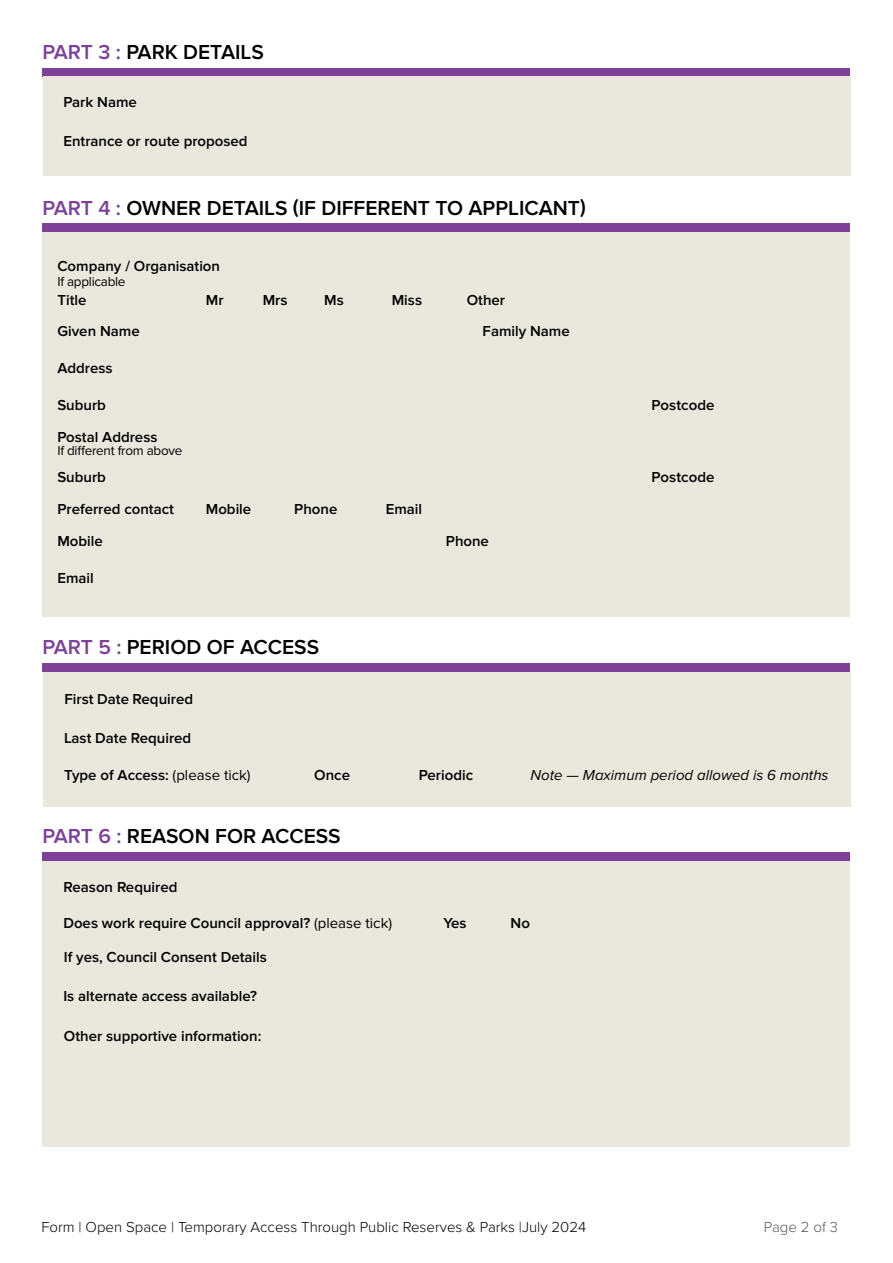
<style>
.page{position:relative;width:893px;height:1263px;background:#fff}
.page>*{position:absolute;margin:0;border:0;box-sizing:border-box;transform-origin:0 0}
.t1{font:600 21px "Proxima Nova";color:#000}
.t2{font:600 15px "Proxima Nova";color:#000}
.t3{font:300 15px "Proxima Nova";color:#000}
.t4{font:italic 15px "Proxima Nova";color:#000}
.t5{font:300 15px "Proxima Nova";color:#58595b}
.t6{font:13.5px "Proxima Nova";letter-spacing:-.02em;color:#000}
.s1{color:#7d4199}
.s2{font-weight:400}
</style>
<div class="page">
<div style="left:43px;top:663px;width:807px;height:9px;background:#7d4199"></div>
<div style="left:43px;top:68px;width:807px;height:9px;background:#7d4199"></div>
<div style="left:43px;top:224px;width:807px;height:8px;background:#7d4199"></div>
<div style="left:43px;top:76px;width:807px;height:100px;background:#eae7dd"></div>
<div style="left:42px;top:232px;width:808px;height:384px;background:#eae7dd"></div>
<div style="left:43px;top:673px;width:808px;height:134px;background:#eae7dd"></div>
<div style="left:43px;top:852px;width:807px;height:9px;background:#7d4199"></div>
<div style="left:43px;top:861px;width:807px;height:285px;background:#eae7dd"></div>
<h1 class="t1" style="left:43px;top:40px;width:223px"><span class="s1">PART 3 :</span> PARK DETAILS</h1>
<p class="t2" style="left:63px;top:94px;width:75px">Park Name</p>
<p class="t2" style="left:63px;top:132px;width:186px">Entrance or route proposed</p>
<h1 class="t1" style="left:43px;top:196px;width:545px"><span class="s1">PART 4 :</span> OWNER DETAILS (IF DIFFERENT TO APPLICANT)</h1>
<p class="t2" style="left:57px;top:257px;width:164px">Company / Organisation</p>
<p class="t6" style="left:57px;top:273px;width:70px">If applicable</p>
<p class="t2" style="left:57px;top:292px;width:31px">Title</p>
<p class="t2" style="left:206px;top:292px;width:19px">Mr</p>
<p class="t2" style="left:263px;top:292px;width:26px">Mrs</p>
<p class="t2" style="left:324px;top:292px;width:21px">Ms</p>
<p class="t2" style="left:392px;top:292px;width:32px">Miss</p>
<p class="t2" style="left:467px;top:292px;width:40px">Other</p>
<p class="t2" style="left:57px;top:322px;width:84px">Given Name</p>
<p class="t2" style="left:483px;top:322px;width:89px">Family Name</p>
<p class="t2" style="left:57px;top:359px;width:57px">Address</p>
<p class="t2" style="left:57px;top:396px;width:50px">Suburb</p>
<p class="t2" style="left:651px;top:396px;width:65px">Postcode</p>
<p class="t2" style="left:57px;top:428px;width:102px">Postal Address</p>
<p class="t6" style="left:57px;top:443px;width:127px">If different from above</p>
<p class="t2" style="left:57px;top:469px;width:50px">Suburb</p>
<p class="t2" style="left:651px;top:469px;width:65px">Postcode</p>
<p class="t2" style="left:57px;top:500px;width:118px">Preferred contact</p>
<p class="t2" style="left:206px;top:500px;width:47px">Mobile</p>
<p class="t2" style="left:294px;top:500px;width:45px">Phone</p>
<p class="t2" style="left:386px;top:500px;width:38px">Email</p>
<p class="t2" style="left:57px;top:532px;width:47px">Mobile</p>
<p class="t2" style="left:446px;top:532px;width:45px">Phone</p>
<p class="t2" style="left:57px;top:569px;width:38px">Email</p>
<h1 class="t1" style="left:43px;top:635px;width:278px"><span class="s1">PART 5 :</span> PERIOD OF ACCESS</h1>
<p class="t2" style="left:64px;top:690px;width:130px">First Date Required</p>
<p class="t2" style="left:64px;top:729px;width:129px">Last Date Required</p>
<p class="t2" style="left:64px;top:766px;width:188px">Type of Access: <span class="s2">(please tick)</span></p>
<p class="t2" style="left:314px;top:766px;width:37px">Once</p>
<p class="t2" style="left:419px;top:766px;width:56px">Periodic</p>
<p class="t4" style="left:531px;top:766px;width:300px">Note — Maximum period allowed is 6 months</p>
<h1 class="t1" style="left:43px;top:824px;width:300px"><span class="s1">PART 6 :</span> REASON FOR ACCESS</h1>
<p class="t2" style="left:64px;top:878px;width:115px">Reason Required</p>
<p class="t2" style="left:63px;top:915px;width:330px">Does work require Council approval? <span class="s2">(please tick)</span></p>
<p class="t2" style="left:443px;top:915px;width:25px">Yes</p>
<p class="t2" style="left:511px;top:915px;width:21px">No</p>
<p class="t2" style="left:64px;top:949px;width:204px">If yes, Council Consent Details</p>
<p class="t2" style="left:63px;top:987px;width:195px">Is alternate access available?</p>
<p class="t2" style="left:64px;top:1027px;width:199px">Other supportive information:</p>
<p class="t3" style="left:41px;top:1219px;width:546px">Form | Open Space | Temporary Access Through Public Reserves &amp; Parks |July 2024</p>
<p class="t5" style="left:764px;top:1219px;width:76px">Page 2 of 3</p>
</div>
